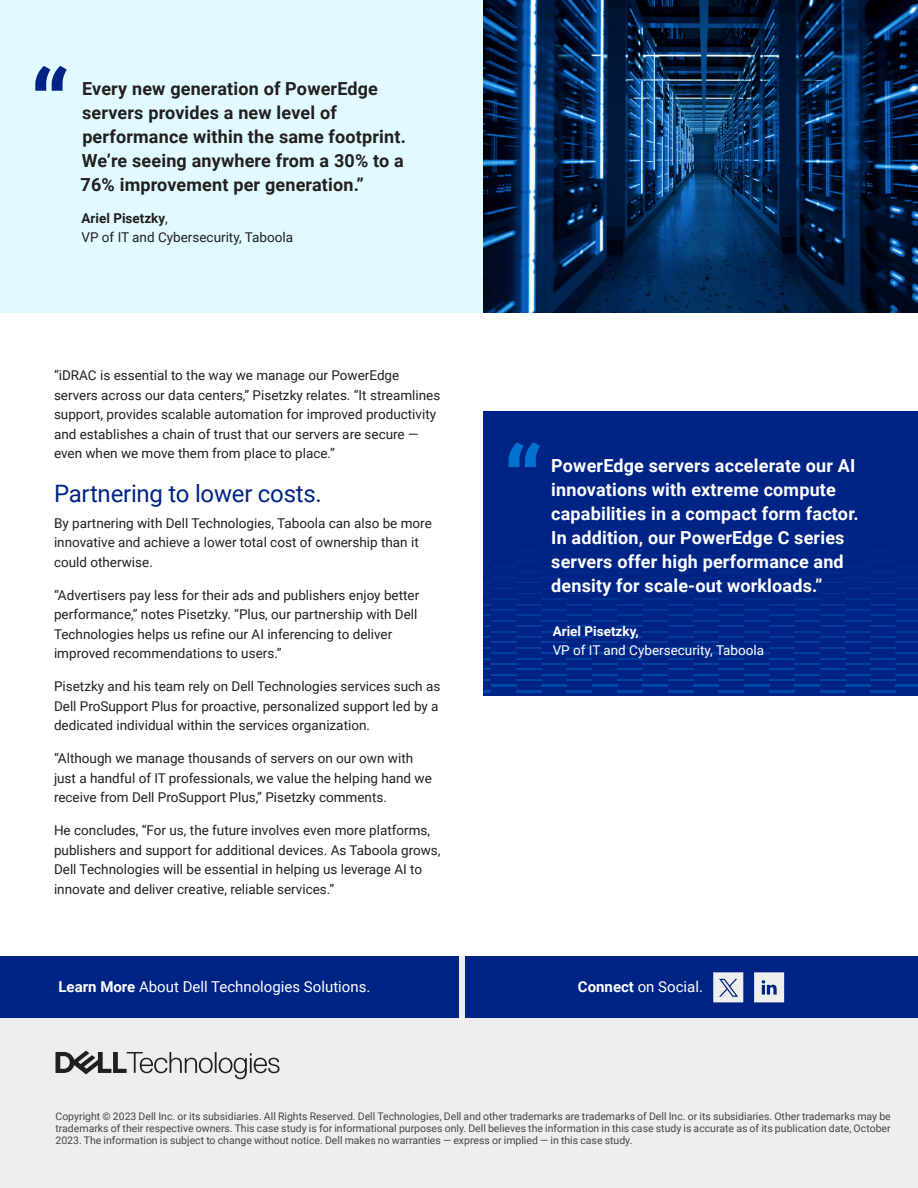
<style>
.page{position:relative;width:918px;height:1188px;background:#fff}
.page>*{position:absolute;margin:0;border:0;box-sizing:border-box;transform-origin:0 0}
.Page_2_Section_Header{font:24px "Roboto";letter-spacing:-.01em;color:#002485}
.Pull_Quote{font:700 18px/24px "Roboto";letter-spacing:.01em;color:#fff}
.Pull_Quote-2{font:700 18px/24px "Roboto";letter-spacing:.01em;color:#231f20}
.t1{font:15px "Roboto";color:#fff}
.Page_2_Body{font:13.5px/19.5px "Roboto";color:#231f20}
.Quote_Attribution{font:13.5px/19.5px "Roboto";color:#231f20}
.Quote_Attribution-2{font:13.5px/19.5px "Roboto";color:#fff}
.t2{font:10.5px/12px "Roboto";color:#444;text-align:justify}
.s1{font-weight:700}
</style>
<div class="page">
<div style="left:0;top:957px;width:918px;height:231px;background:#eee"></div>
<div style="left:0;top:957px;width:459px;height:61px;background:#002485"></div>
<div style="left:465px;top:957px;width:453px;height:61px;background:#002485"></div>
<div style="left:0;top:0;width:918px;height:312px;background:#e0faff"></div>
<svg style="left:35px;top:66px;width:32px;height:25px"></svg>
<div style="left:484px;top:411px;width:434px;height:284px;background:#002485"></div>
<hr style="left:693px;top:685px;width:26px;height:2px;background:#0073d1">
<hr style="left:693px;top:663px;width:26px;height:2px;background:#0073d1">
<hr style="left:693px;top:674px;width:26px;height:2px;background:#0073d1">
<hr style="left:693px;top:652px;width:26px;height:2px;background:#0073d1">
<hr style="left:693px;top:609px;width:26px;height:2px;background:#0073d1">
<hr style="left:668px;top:690px;width:25px;height:2px;background:#0073d1">
<svg style="left:668px;top:669px;width:25px;height:1px"></svg>
<hr style="left:668px;top:679px;width:25px;height:2px;background:#0073d1">
<svg style="left:668px;top:658px;width:25px;height:1px"></svg>
<hr style="left:643px;top:685px;width:25px;height:2px;background:#0073d1">
<hr style="left:643px;top:663px;width:25px;height:2px;background:#0073d1">
<hr style="left:643px;top:674px;width:25px;height:2px;background:#0073d1">
<hr style="left:643px;top:652px;width:25px;height:2px;background:#0073d1">
<hr style="left:643px;top:609px;width:25px;height:2px;background:#0073d1">
<hr style="left:617px;top:690px;width:26px;height:2px;background:#0073d1">
<svg style="left:617px;top:669px;width:26px;height:1px"></svg>
<hr style="left:617px;top:679px;width:26px;height:2px;background:#0073d1">
<svg style="left:617px;top:658px;width:26px;height:1px"></svg>
<hr style="left:592px;top:685px;width:25px;height:2px;background:#0073d1">
<hr style="left:592px;top:663px;width:25px;height:2px;background:#0073d1">
<hr style="left:592px;top:674px;width:25px;height:2px;background:#0073d1">
<hr style="left:592px;top:652px;width:25px;height:2px;background:#0073d1">
<hr style="left:592px;top:609px;width:25px;height:2px;background:#0073d1">
<hr style="left:567px;top:690px;width:25px;height:2px;background:#0073d1">
<svg style="left:567px;top:669px;width:25px;height:1px"></svg>
<hr style="left:567px;top:679px;width:25px;height:2px;background:#0073d1">
<svg style="left:567px;top:658px;width:25px;height:1px"></svg>
<hr style="left:542px;top:685px;width:25px;height:2px;background:#0073d1">
<hr style="left:542px;top:663px;width:25px;height:2px;background:#0073d1">
<hr style="left:542px;top:674px;width:25px;height:2px;background:#0073d1">
<hr style="left:542px;top:652px;width:25px;height:2px;background:#0073d1">
<hr style="left:542px;top:609px;width:25px;height:2px;background:#0073d1">
<hr style="left:896px;top:685px;width:22px;height:2px;background:#0073d1">
<hr style="left:896px;top:663px;width:22px;height:2px;background:#0073d1">
<hr style="left:896px;top:674px;width:22px;height:2px;background:#0073d1">
<hr style="left:896px;top:652px;width:22px;height:2px;background:#0073d1">
<hr style="left:896px;top:609px;width:22px;height:2px;background:#0073d1">
<hr style="left:871px;top:690px;width:25px;height:2px;background:#0073d1">
<svg style="left:871px;top:669px;width:25px;height:1px"></svg>
<hr style="left:871px;top:679px;width:25px;height:2px;background:#0073d1">
<svg style="left:871px;top:658px;width:25px;height:1px"></svg>
<hr style="left:845px;top:685px;width:26px;height:2px;background:#0073d1">
<hr style="left:845px;top:663px;width:26px;height:2px;background:#0073d1">
<hr style="left:845px;top:674px;width:26px;height:2px;background:#0073d1">
<hr style="left:845px;top:652px;width:26px;height:2px;background:#0073d1">
<hr style="left:845px;top:609px;width:26px;height:2px;background:#0073d1">
<hr style="left:820px;top:690px;width:25px;height:2px;background:#0073d1">
<svg style="left:820px;top:669px;width:25px;height:1px"></svg>
<hr style="left:820px;top:679px;width:25px;height:2px;background:#0073d1">
<svg style="left:820px;top:658px;width:25px;height:1px"></svg>
<hr style="left:795px;top:685px;width:25px;height:2px;background:#0073d1">
<hr style="left:795px;top:663px;width:25px;height:2px;background:#0073d1">
<hr style="left:795px;top:674px;width:25px;height:2px;background:#0073d1">
<hr style="left:795px;top:652px;width:25px;height:2px;background:#0073d1">
<hr style="left:795px;top:609px;width:25px;height:2px;background:#0073d1">
<hr style="left:769px;top:690px;width:26px;height:2px;background:#0073d1">
<svg style="left:769px;top:669px;width:26px;height:1px"></svg>
<hr style="left:769px;top:679px;width:26px;height:2px;background:#0073d1">
<svg style="left:769px;top:658px;width:26px;height:1px"></svg>
<hr style="left:744px;top:685px;width:25px;height:2px;background:#0073d1">
<hr style="left:744px;top:663px;width:25px;height:2px;background:#0073d1">
<hr style="left:744px;top:674px;width:25px;height:2px;background:#0073d1">
<hr style="left:744px;top:652px;width:25px;height:2px;background:#0073d1">
<hr style="left:744px;top:609px;width:25px;height:2px;background:#0073d1">
<hr style="left:719px;top:690px;width:25px;height:2px;background:#0073d1">
<svg style="left:719px;top:669px;width:25px;height:1px"></svg>
<hr style="left:719px;top:679px;width:25px;height:2px;background:#0073d1">
<svg style="left:719px;top:658px;width:25px;height:1px"></svg>
<hr style="left:516px;top:690px;width:26px;height:2px;background:#0073d1">
<svg style="left:516px;top:669px;width:26px;height:1px"></svg>
<hr style="left:516px;top:679px;width:26px;height:2px;background:#0073d1">
<svg style="left:516px;top:658px;width:26px;height:1px"></svg>
<hr style="left:491px;top:685px;width:25px;height:2px;background:#0073d1">
<hr style="left:491px;top:663px;width:25px;height:2px;background:#0073d1">
<hr style="left:491px;top:674px;width:25px;height:2px;background:#0073d1">
<hr style="left:491px;top:652px;width:25px;height:2px;background:#0073d1">
<hr style="left:491px;top:609px;width:25px;height:2px;background:#0073d1">
<svg style="left:484px;top:690px;width:7px;height:2px"></svg>
<svg style="left:484px;top:679px;width:7px;height:2px"></svg>
<svg style="left:484px;top:615px;width:434px;height:34px"></svg>
<svg style="left:484px;top:566px;width:434px;height:39px"></svg>
<svg style="left:509px;top:442px;width:31px;height:25px"></svg>
<svg style="left:55px;top:1051px;width:225px;height:28px"></svg>
<svg style="left:754px;top:972px;width:30px;height:30px"></svg>
<svg style="left:713px;top:972px;width:30px;height:30px"></svg>
<img style="left:484px;top:0;width:434px;height:312px">
<p class="Pull_Quote-2" style="left:81px;top:76px;width:327px">Every new generation of PowerEdge servers provides a new level of performance within the same footprint.<br>We’re seeing anywhere from a 30% to a 76% improvement per generation.”</p>
<p class="Quote_Attribution" style="left:82px;top:208px;width:213px"><span class="s1">Ariel Pisetzky</span>,<br>VP of IT and Cybersecurity, Taboola</p>
<p class="Page_2_Body" style="left:54px;top:365px;width:388px">“iDRAC is essential to the way we manage our PowerEdge servers across our data centers,” Pisetzky relates. “It streamlines support, provides scalable automation for improved productivity and establishes a chain of trust that our servers are secure — even when we move them from place to place.”</p>
<h2 class="Page_2_Section_Header" style="left:54px;top:476px;width:269px">Partnering to lower costs.</h2>
<p class="Page_2_Body" style="left:54px;top:513px;width:379px">By partnering with Dell Technologies, Taboola can also be more innovative and achieve a lower total cost of ownership than it could otherwise.</p>
<p class="Page_2_Body" style="left:54px;top:585px;width:367px">“Advertisers pay less for their ads and publishers enjoy better performance,” notes Pisetzky. “Plus, our partnership with Dell Technologies helps us refine our AI inferencing to deliver improved recommendations to users.”</p>
<p class="Page_2_Body" style="left:54px;top:676px;width:388px">Pisetzky and his team rely on Dell Technologies services such as<br>Dell ProSupport Plus for proactive, personalized support led by a dedicated individual within the services organization.</p>
<p class="Page_2_Body" style="left:54px;top:748px;width:379px">“Although we manage thousands of servers on our own with just a handful of IT professionals, we value the helping hand we receive from Dell ProSupport Plus,” Pisetzky comments.</p>
<p class="Page_2_Body" style="left:54px;top:820px;width:388px">He concludes, “For us, the future involves even more platforms, publishers and support for additional devices. As Taboola grows, Dell Technologies will be essential in helping us leverage AI to innovate and deliver creative, reliable services.”</p>
<p class="Pull_Quote" style="left:551px;top:452px;width:309px">PowerEdge servers accelerate our AI innovations with extreme compute capabilities in a compact form factor.<br>In addition, our PowerEdge C series servers offer high performance and density for scale-out workloads.”</p>
<p class="Quote_Attribution-2" style="left:553px;top:621px;width:213px"><span class="s1">Ariel Pisetzky,<br></span>VP of IT and Cybersecurity, Taboola</p>
<p class="t1" style="left:58px;top:976px;width:313px"><span class="s1">Learn More</span> About Dell Technologies Solutions.</p>
<p class="t1" style="left:578px;top:976px;width:127px"><span class="s1">Connect</span> on Social.</p>
<p class="t2" style="left:56px;top:1110px;width:837px">Copyright © 2023 Dell Inc. or its subsidiaries. All Rights Reserved. Dell Technologies, Dell and other trademarks are trademarks of Dell Inc. or its subsidiaries. Other trademarks may be trademarks of their respective owners. This case study is for informational purposes only. Dell believes the information in this case study is accurate as of its publication date, October 2023. The information is subject to change without notice. Dell makes no warranties — express or implied — in this case study.</p>
</div>
